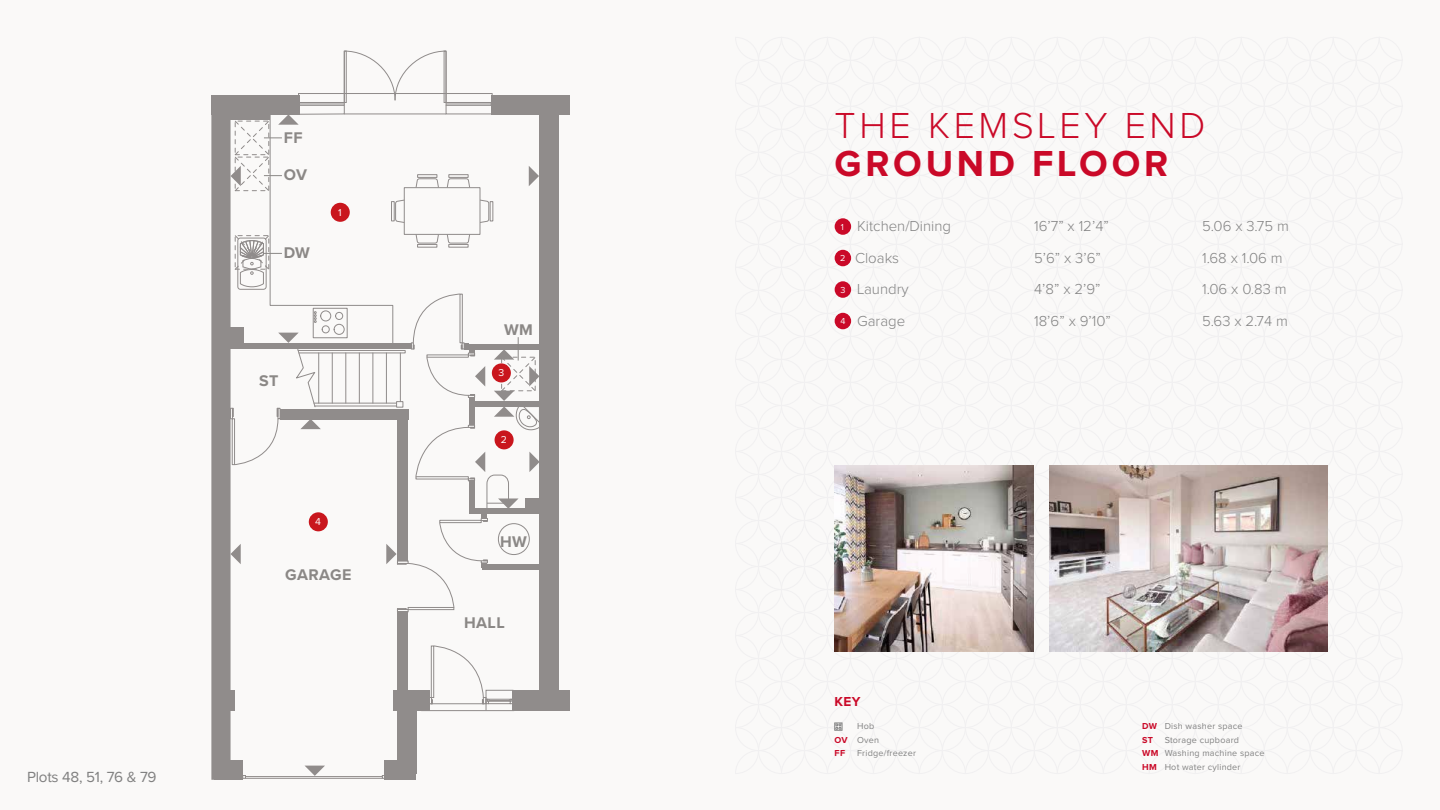
<style>
.page{position:relative;width:1440px;height:810px;background:#faf9f8}
.page>*{position:absolute;margin:0;border:0;box-sizing:border-box;transform-origin:0 0}
.t1{font:300 37.5px "Proxima Nova";letter-spacing:.1em;color:#ca0928}
.t2{font:700 37.5px "Proxima Nova";letter-spacing:.1em;color:#ca0928}
.t3{font:700 16.05px "Proxima Nova";letter-spacing:.025em;color:#8b8886}
.t4{font:15.23px "Proxima Nova";letter-spacing:-.015em;color:#808080}
.t5{font:300 15px "Proxima Nova";color:#828282}
.t6{font:700 13.5px "Proxima Nova";color:#ca0928}
.t7{font:10.43px "Proxima Nova";color:#fdfcfc}
.t8{font:9px/13.5px "Proxima Nova";letter-spacing:.025em;color:#828282}
.s1{font-weight:400;font-size:9px;color:#faf9f8}
.s2{font-weight:700;color:#ca0928}
.s3{color:#808080}
</style>
<div class="page">
<svg style="left:834px;top:218px;width:494px;height:513px"></svg>
<div style="left:491px;top:95px;width:79px;height:19px;background:#908c8b"></div>
<div style="left:513px;top:690px;width:57px;height:21px;background:#908c8b"></div>
<div style="left:539px;top:102px;width:20px;height:608px;background:#908c8b"></div>
<svg style="left:211px;top:51px;width:328px;height:729px"></svg>
<p class="t4" style="left:27px;top:770px;width:131px">Plots 48, 51, 76 &amp; 79</p>
<p class="t3" style="left:284px;top:126px;width:20px">FF</p>
<p class="t3" style="left:284px;top:163px;width:25px">OV</p>
<p class="t3" style="left:284px;top:240px;width:28px">DW</p>
<p class="t7" style="left:338px;top:204px;width:5px">1</p>
<p class="t3" style="left:259px;top:368px;width:21px">ST</p>
<p class="t7" style="left:315px;top:514px;width:7px">4</p>
<p class="t3" style="left:285px;top:563px;width:68px">GARAGE</p>
<p class="t3" style="left:504px;top:317px;width:30px">WM</p>
<p class="t7" style="left:498px;top:365px;width:7px">3</p>
<p class="t7" style="left:501px;top:432px;width:8px">2</p>
<p class="t3" style="left:500px;top:530px;width:28px">HW</p>
<p class="t3" style="left:464px;top:611px;width:42px">HALL</p>
<h1 class="t1" style="left:835px;top:108px;width:372px">THE KEMSLEY END</h1>
<h1 class="t2" style="left:835px;top:146px;width:335px">GROUND FLOOR</h1>
<p class="t5" style="left:841px;top:219px;width:112px"><span class="s1">1</span> Kitchen/Dining</p>
<p class="t5" style="left:1034px;top:219px;width:76px">16’7” x 12’4”</p>
<p class="t5" style="left:1202px;top:219px;width:88px">5.06 x 3.75 m</p>
<p class="t5" style="left:840px;top:251px;width:60px"><span class="s1">2</span> Cloaks</p>
<p class="t5" style="left:1034px;top:251px;width:68px">5’6” x 3’6”</p>
<p class="t5" style="left:1202px;top:251px;width:82px">1.68 x 1.06 m</p>
<p class="t5" style="left:840px;top:282px;width:70px"><span class="s1">3</span> Laundry</p>
<p class="t5" style="left:1034px;top:282px;width:68px">4’8” x 2’9”</p>
<p class="t5" style="left:1202px;top:282px;width:86px">1.06 x 0.83 m</p>
<p class="t5" style="left:840px;top:314px;width:66px"><span class="s1">4</span> Garage</p>
<p class="t5" style="left:1034px;top:314px;width:78px">18’6” x 9’10”</p>
<p class="t5" style="left:1202px;top:314px;width:87px">5.63 x 2.74 m</p>
<p class="t6" style="left:835px;top:695px;width:27px">KEY</p>
<p class="t8" style="left:835px;top:720px;width:46px;text-indent:22px">Hob<br><span class="s2">OV</span> Oven<br><span class="s2">FF</span></p>
<p class="t8" style="left:857px;top:747px;width:60px">Fridge/freezer</p>
<p class="t8" style="left:1142px;top:720px;width:102px"><span class="s2">DW</span> Dish washer space<br><span class="s2">ST</span></p>
<p class="t8" style="left:1142px;top:733px;width:124px;text-indent:22px"><span class="s3">Storage</span> cupboard<br><span class="s2">WM</span> Washing machine space<br><span class="s2">HM</span> Hot water cylinder</p>
</div>
